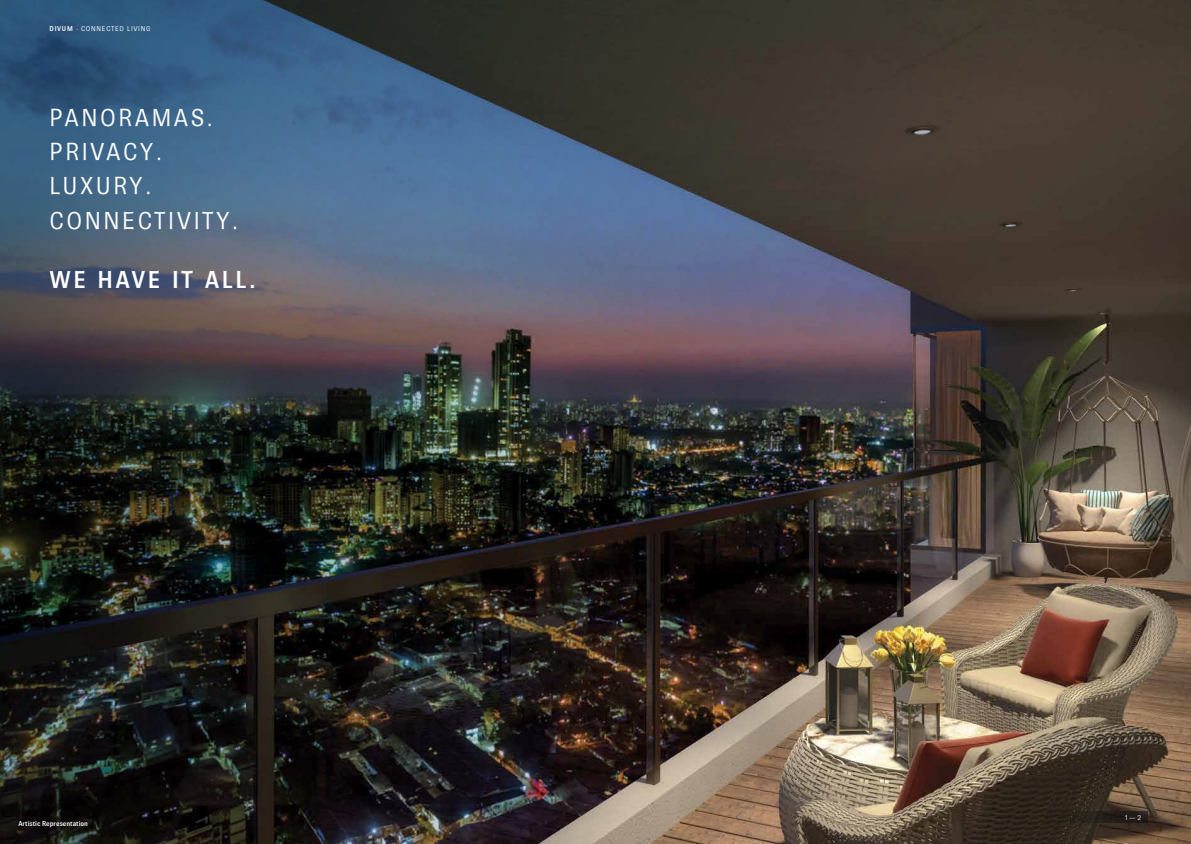
<style>
.page{position:relative;width:1191px;height:844px;background:#fff}
.page>*{position:absolute;margin:0;border:0;box-sizing:border-box;transform-origin:0 0}
.t1{font:300 24.5px/34.1px "Brown";letter-spacing:.1em;color:#fff}
.t2{font:500 24.5px "Brown";letter-spacing:.1em;color:#fff}
.t3{font:300 7px "Brown";letter-spacing:.1em;color:#fff}
.t4{font:500 7px "Brown";color:#fff}
.s1{font-weight:500}
</style>
<div class="page">
<img style="left:1037px;top:0;width:154px;height:843px">
<img style="left:0;top:0;width:1037px;height:843px">
<svg style="left:995px;top:811px;width:152px;height:12px;background:#282119"></svg>
<svg style="left:0;top:817px;width:151px;height:11px;background:#0f0d0b"></svg>
<p class="t3" style="left:50px;top:25px;width:102px"><span class="s1">DIVUM</span> - CONNECTED LIVING</p>
<p class="t1" style="left:50px;top:100px;width:190px">PANORAMAS.<br>PRIVACY.<br>LUXURY.<br>CONNECTIVITY.</p>
<p class="t2" style="left:50px;top:266px;width:208px">WE HAVE IT ALL.</p>
<p class="t4" style="left:18px;top:819px;width:71px">Artistic Representation</p>
<p class="t3" style="left:1125px;top:813px;width:18px">1 — 2</p>
</div>
